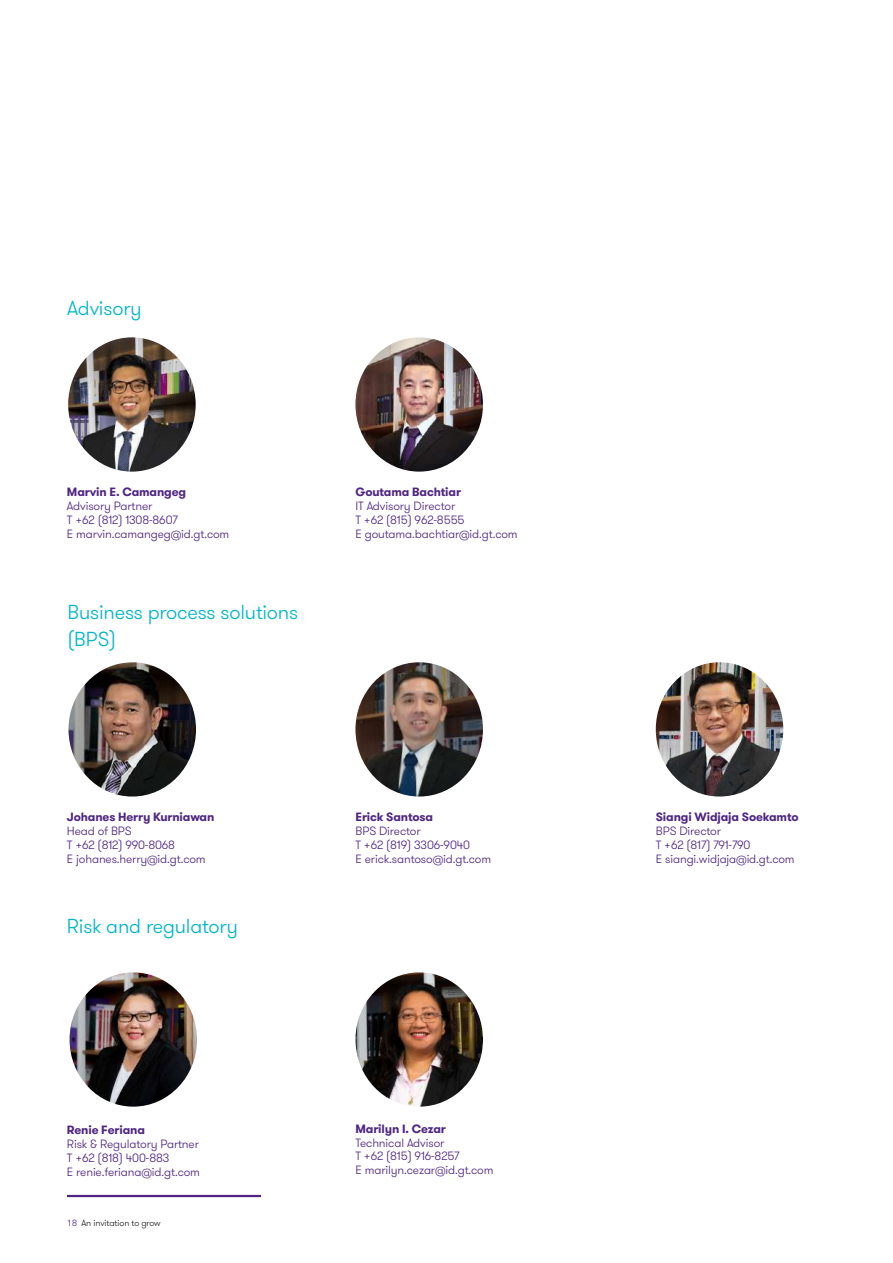
<style>
.page{position:relative;width:893px;height:1263px;background:#fff}
.page>*{position:absolute;margin:0;border:0;box-sizing:border-box;transform-origin:0 0}
.t1{font:300 20.25px/27px "GT Walsheim Pro";letter-spacing:-.01em;color:#00b6c8}
.t2{font:300 12px/14px "GT Walsheim Pro";letter-spacing:-.01em;color:#4e2582}
.t3{font:700 12px "GT Walsheim Pro";letter-spacing:-.01em;color:#4e2582}
.t4{font:300 9px "GT Walsheim Pro";letter-spacing:-.01em;color:#231f20}
.s1{color:#4e2582}
</style>
<div class="page">
<hr style="left:67px;top:1195px;width:194px;height:2px;background:#4e2582">
<img style="left:69px;top:662px;width:127px;height:134px">
<img style="left:70px;top:972px;width:127px;height:135px">
<img style="left:68px;top:337px;width:128px;height:135px">
<img style="left:355px;top:337px;width:128px;height:135px">
<img style="left:355px;top:972px;width:128px;height:135px">
<img style="left:355px;top:662px;width:128px;height:134px">
<img style="left:656px;top:662px;width:127px;height:134px">
<h1 class="t1" style="left:67px;top:295px;width:76px">Advisory</h1>
<p class="t3" style="left:67px;top:484px;width:121px">Marvin E. Camangeg</p>
<p class="t2" style="left:67px;top:499px;width:164px">Advisory Partner<br>T +62 (812) 1308-8607<br>E marvin.camangeg@id.gt.com</p>
<h1 class="t1" style="left:67px;top:599px;width:232px">Business process solutions (BPS)</h1>
<p class="t3" style="left:355px;top:484px;width:107px">Goutama Bachtiar</p>
<p class="t2" style="left:355px;top:499px;width:164px">IT Advisory Director<br>T +62 (815) 962-8555<br>E goutama.bachtiar@id.gt.com</p>
<p class="t3" style="left:67px;top:809px;width:149px">Johanes Herry Kurniawan</p>
<p class="t2" style="left:67px;top:824px;width:140px">Head of BPS<br>T +62 (812) 990-8068<br>E johanes.herry@id.gt.com</p>
<h1 class="t1" style="left:67px;top:913px;width:172px">Risk and regulatory</h1>
<p class="t3" style="left:355px;top:809px;width:79px">Erick Santosa</p>
<p class="t2" style="left:355px;top:824px;width:137px">BPS Director<br>T +62 (819) 3306-9040<br>E erick.santoso@id.gt.com</p>
<p class="t3" style="left:67px;top:1122px;width:80px">Renie Feriana</p>
<p class="t2" style="left:67px;top:1137px;width:135px">Risk &amp; Regulatory Partner<br>T +62 (818) 400-883<br>E renie.feriana@id.gt.com</p>
<p class="t4" style="left:67px;top:1217px;width:95px"><span class="s1">18</span> An invitation to grow</p>
<p class="t3" style="left:355px;top:1120px;width:92px">Marilyn I. Cezar</p>
<p class="t2" style="left:355px;top:1136px;width:140px">Technical Advisor<br>T +62 (815) 916-8257<br>E marilyn.cezar@id.gt.com</p>
<p class="t3" style="left:656px;top:809px;width:144px">Siangi Widjaja Soekamto</p>
<p class="t2" style="left:656px;top:824px;width:140px">BPS Director<br>T +62 (817) 791-790<br>E siangi.widjaja@id.gt.com</p>
</div>
